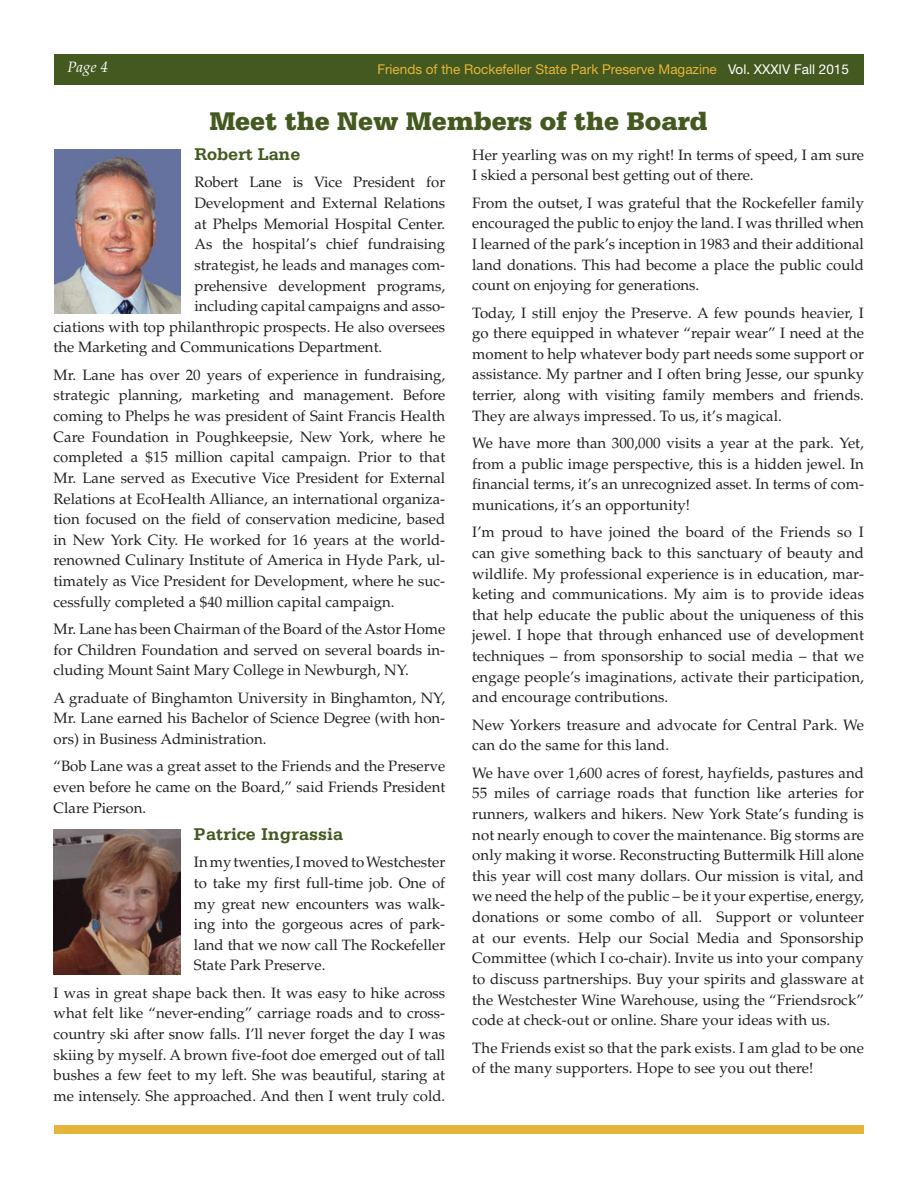
<style>
.page{position:relative;width:918px;height:1188px;background:#fff}
.page>*{position:absolute;margin:0;border:0;box-sizing:border-box;transform-origin:0 0}
.Headline_Span_column{font:900 27px "Serifa";color:#44591f}
.Body_copy{font:700 18px "Serifa";color:#44591f}
.Body_copy-2{font:15px/20.7px "Palatino";color:#231f20;text-align:justify}
.t1{font:italic 15px "Palatino";color:#fff}
.t2{font:13.5px "Helvetica Neue";color:#e5b53a}
.s1{color:#fff}
</style>
<div class="page">
<div style="left:54px;top:54px;width:810px;height:30px;background:#44591f"></div>
<div style="left:54px;top:1125px;width:810px;height:9px;background:#e5b53a"></div>
<img style="left:54px;top:830px;width:126px;height:145px">
<img style="left:54px;top:149px;width:127px;height:164px">
<p class="t1" style="left:68px;top:59px;width:42px">Page 4</p>
<p class="t2" style="left:377px;top:61px;width:473px">Friends of the Rockefeller State Park Preserve Magazine <span class="s1">Vol. XXXIV Fall 2015</span></p>
<p class="Headline_Span_column" style="left:210px;top:106px;width:500px">Meet the New Members of the Board</p>
<p class="Body_copy" style="left:194px;top:144px;width:108px">Robert Lane</p>
<p class="Body_copy-2" style="left:194px;top:172px;width:252px">Robert Lane is Vice President for</p>
<p class="Body_copy-2" style="left:194px;top:193px;width:252px">Development and External Relations</p>
<p class="Body_copy-2" style="left:194px;top:214px;width:252px">at Phelps Memorial Hospital Center.</p>
<p class="Body_copy-2" style="left:194px;top:234px;width:252px">As the hospital’s chief fundraising</p>
<p class="Body_copy-2" style="left:194px;top:255px;width:252px">strategist, he leads and manages com-</p>
<p class="Body_copy-2" style="left:194px;top:275px;width:252px">prehensive development programs,</p>
<p class="Body_copy-2" style="left:194px;top:296px;width:252px">including capital campaigns and asso-</p>
<p class="Body_copy-2" style="left:54px;top:317px;width:393px">ciations with top philanthropic prospects. He also oversees</p>
<p class="Body_copy-2" style="left:54px;top:337px;width:330px">the Marketing and Communications Department.</p>
<p class="Body_copy-2" style="left:54px;top:365px;width:393px">Mr. Lane has over 20 years of experience in fundraising, strategic planning, marketing and management. Before coming to Phelps he was president of Saint Francis Health Care Foundation in Poughkeepsie, New York, where he completed a $15 million capital campaign. Prior to that Mr. Lane served as Executive Vice President for External Relations at EcoHealth Alliance, an international organiza&shy;tion focused on the field of conservation medicine, based in New York City. He worked for 16 years at the world&shy;renowned Culinary Institute of America in Hyde Park, ul&shy;timately as Vice President for Development, where he suc&shy;cessfully completed a $40 million capital campaign.</p>
<p class="Body_copy-2" style="left:54px;top:619px;width:393px">Mr. Lane has been Chairman of the Board of the Astor Home for Children Foundation and served on several boards in&shy;cluding Mount Saint Mary College in Newburgh, NY.</p>
<p class="Body_copy-2" style="left:54px;top:688px;width:393px">A graduate of Binghamton University in Binghamton, NY, Mr. Lane earned his Bachelor of Science Degree (with hon&shy;ors) in Business Administration.</p>
<p class="Body_copy-2" style="left:54px;top:756px;width:393px">“Bob Lane was a great asset to the Friends and the Preserve even before he came on the Board,” said Friends President Clare Pierson.</p>
<p class="Body_copy" style="left:194px;top:823px;width:151px">Patrice Ingrassia</p>
<p class="Body_copy-2" style="left:194px;top:852px;width:253px">In my twenties, I moved to Westchester to take my first full-time job. One of my great new encounters was walk&shy;ing into the gorgeous acres of park&shy;land that we now call The Rockefeller State Park Preserve.</p>
<p class="Body_copy-2" style="left:54px;top:983px;width:393px">I was in great shape back then. It was easy to hike across what felt like “never-ending” carriage roads and to cross&shy;country ski after snow falls. I’ll never forget the day I was skiing by myself. A brown five-foot doe emerged out of tall bushes a few feet to my left. She was beautiful, staring at me intensely. She approached. And then I went truly cold.</p>
<p class="Body_copy-2" style="left:472px;top:145px;width:393px">Her yearling was on my right! In terms of speed, I am sure<br>I skied a personal best getting out of there.</p>
<p class="Body_copy-2" style="left:472px;top:193px;width:393px">From the outset, I was grateful that the Rockefeller family encouraged the public to enjoy the land. I was thrilled when I learned of the park’s inception in 1983 and their additional land donations. This had become a place the public could count on enjoying for generations.</p>
<p class="Body_copy-2" style="left:472px;top:302px;width:393px">Today, I still enjoy the Preserve. A few pounds heavier, I go there equipped in whatever “repair wear” I need at the moment to help whatever body part needs some support or assistance. My partner and I often bring Jesse, our spunky terrier, along with visiting family members and friends.<br>They are always impressed. To us, it’s magical.</p>
<p class="Body_copy-2" style="left:472px;top:433px;width:393px">We have more than 300,000 visits a year at the park. Yet, from a public image perspective, this is a hidden jewel. In financial terms, it’s an unrecognized asset. In terms of com&shy;munications, it’s an opportunity!</p>
<p class="Body_copy-2" style="left:472px;top:522px;width:393px">I’m proud to have joined the board of the Friends so I can give something back to this sanctuary of beauty and wildlife. My professional experience is in education, mar&shy;keting and communications. My aim is to provide ideas that help educate the public about the uniqueness of this jewel. I hope that through enhanced use of development techniques – from sponsorship to social media – that we engage people’s imaginations, activate their participation, and encourage contributions.</p>
<p class="Body_copy-2" style="left:472px;top:715px;width:393px">New Yorkers treasure and advocate for Central Park. We can do the same for this land.</p>
<p class="Body_copy-2" style="left:472px;top:763px;width:393px">We have over 1,600 acres of forest, hayfields, pastures and 55 miles of carriage roads that function like arteries for runners, walkers and hikers. New York State’s funding is not nearly enough to cover the maintenance. Big storms are only making it worse. Reconstructing Buttermilk Hill alone this year will cost many dollars. Our mission is vital, and we need the help of the public – be it your expertise, energy, donations or some combo of all. Support or volunteer at our events. Help our Social Media and Sponsorship Committee (which I co-chair). Invite us into your company to discuss partnerships. Buy your spirits and glassware at the Westchester Wine Warehouse, using the “Friendsrock” code at check-out or online. Share your ideas with us.</p>
<p class="Body_copy-2" style="left:472px;top:1037px;width:393px">The Friends exist so that the park exists. I am glad to be one of the many supporters. Hope to see you out there!</p>
</div>
